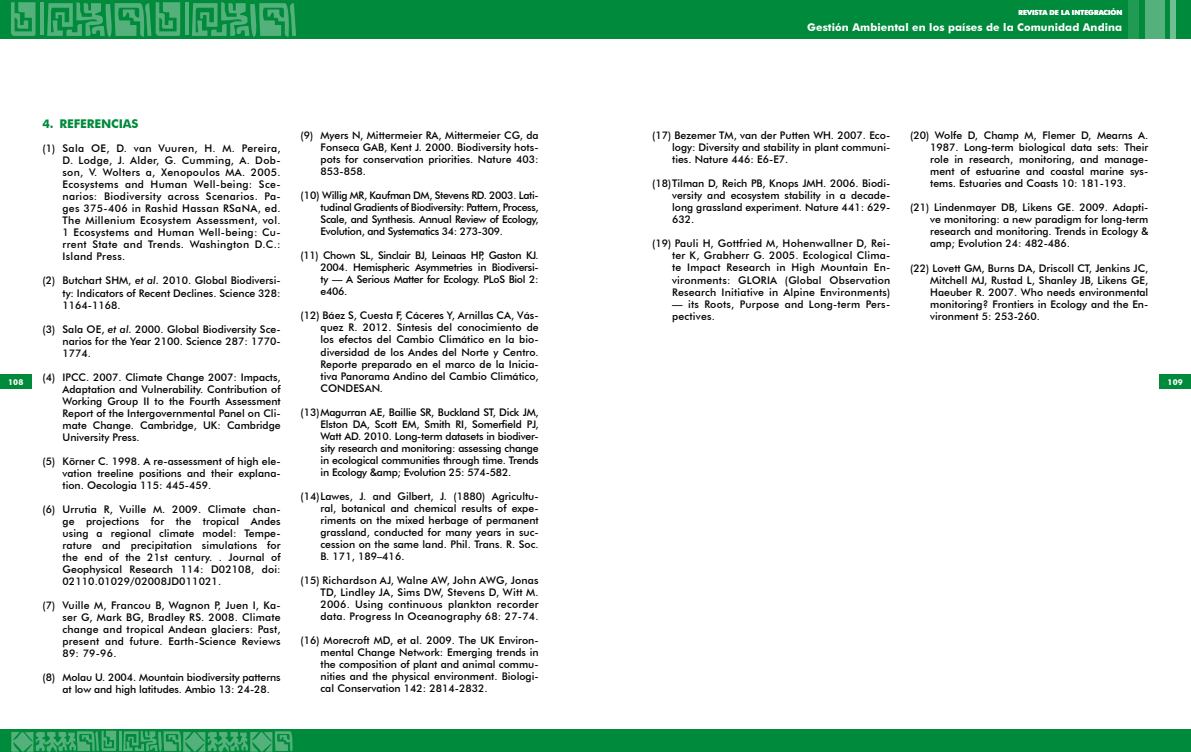
<style>
.page{position:relative;width:1191px;height:752px;background:#fff}
.page>*{position:absolute;margin:0;border:0;box-sizing:border-box;transform-origin:0 0}
.t1{font:700 12px "Futura BT";color:#008a3b}
.t2{font:700 10.6px "Futura BT";letter-spacing:.01em;color:#fff}
.t3{font:500 10.5px/12px "Futura BT";color:#000;text-align:justify}
.t4{font:500 10.5px/12px "Futura BT";letter-spacing:.02em;color:#000}
.t5{font:700 8px "Futura BT";letter-spacing:.01em;color:#fff}
.t6{font:700 7px "Futura BT";color:#fff}
.s1{font-style:italic}
</style>
<div class="page">
<div style="left:0;top:0;width:1191px;height:39px;background:#008a3b"></div>
<div style="left:1128px;top:0;width:10px;height:39px;background:#219a54"></div>
<div style="left:1145px;top:0;width:20px;height:39px;background:#54b17c"></div>
<div style="left:1170px;top:0;width:5px;height:39px;background:#70be91"></div>
<div style="left:0;top:729px;width:1191px;height:22px;background:#008a3b"></div>
<div style="left:1159px;top:374px;width:32px;height:14px;background:#008a3b"></div>
<div style="left:0;top:374px;width:31px;height:14px;background:#008a3b"></div>
<svg style="left:11px;top:2px;width:25px;height:34px"></svg>
<hr style="left:40px;top:2px;width:4px;height:33px;background:#54b17c">
<svg style="left:47px;top:2px;width:133px;height:35px"></svg>
<hr style="left:185px;top:2px;width:3px;height:33px;background:#54b17c">
<svg style="left:192px;top:2px;width:104px;height:35px"></svg>
<svg style="left:11px;top:730px;width:105px;height:21px"></svg>
<hr style="left:119px;top:730px;width:2px;height:20px;background:#54b17c">
<svg style="left:123px;top:730px;width:170px;height:21px"></svg>
<p class="t6" style="left:1018px;top:8px;width:105px">REVISTA DE LA INTEGRACIÓN</p>
<p class="t2" style="left:807px;top:21px;width:316px">Gestión Ambiental en los países de la Comunidad Andina</p>
<p class="t1" style="left:43px;top:117px;width:33px">4. Referencias</p>
<p class="t3" style="left:63px;top:142px;width:220px;text-indent:-20px">(1) Sala OE, D. van Vuuren, H. M. Pereira, D. Lodge, J. Alder, G. Cumming, A. Dob&shy;son, V. Wolters a, Xenopoulos MA. 2005.<br>Ecosystems and Human Well-being: Sce&shy;narios: Biodiversity across Scenarios. Pa&shy;ges 375-406 in Rashid Hassan RSaNA, ed.<br>The Millenium Ecosystem Assessment, vol.<br>1 Ecosystems and Human Well-being: Cu&shy;rrent State and Trends. Washington D.C.:<br>Island Press.</p>
<p class="t3" style="left:63px;top:274px;width:220px;text-indent:-20px">(2) Butchart SHM, <span class="s1">et al.</span> 2010. Global Biodiversi&shy;ty: Indicators of Recent Declines. Science 328:<br>1164-1168.</p>
<p class="t3" style="left:63px;top:322px;width:220px;text-indent:-20px">(3) Sala OE, <span class="s1">et al.</span> 2000. Global Biodiversity Sce&shy;narios for the Year 2100. Science 287: 1770- 1774.</p>
<p class="t3" style="left:63px;top:370px;width:220px;text-indent:-20px">(4) IPCC. 2007. Climate Change 2007: Impacts, Adaptation and Vulnerability. Contribution of Working Group II to the Fourth Assessment Report of the Intergovernmental Panel on Cli&shy;mate Change. Cambridge, UK: Cambridge University Press.</p>
<p class="t3" style="left:63px;top:454px;width:220px;text-indent:-20px">(5) Körner C. 1998. A re-assessment of high ele&shy;vation treeline positions and their explana&shy;tion. Oecologia 115: 445-459.</p>
<p class="t3" style="left:63px;top:502px;width:220px;text-indent:-20px">(6) Urrutia R, Vuille M. 2009. Climate chan&shy;ge projections for the tropical Andes using a regional climate model: Tempe&shy;rature and precipitation simulations for the end of the 21st century. . Journal of Geophysical Research 114: D02108, doi:<br>02110.01029/02008JD011021.</p>
<p class="t3" style="left:63px;top:598px;width:220px;text-indent:-20px">(7) Vuille M, Francou B, Wagnon P, Juen I, Ka&shy;ser G, Mark BG, Bradley RS. 2008. Climate change and tropical Andean glaciers: Past, present and future. Earth-Science Reviews 89: 79-96.</p>
<p class="t3" style="left:62px;top:670px;width:220px;text-indent:-20px">(8) Molau U. 2004. Mountain biodiversity patterns at low and high latitudes. Ambio 13: 24-28.</p>
<p class="t3" style="left:930px;top:129px;width:220px;text-indent:-20px">(20) Wolfe D, Champ M, Flemer D, Mearns A.<br>1987. Long-term biological data sets: Their role in research, monitoring, and manage&shy;ment of estuarine and coastal marine sys&shy;tems. Estuaries and Coasts 10: 181-193.</p>
<p class="t3" style="left:930px;top:201px;width:220px;text-indent:-20px">(21) Lindenmayer DB, Likens GE. 2009. Adapti&shy;ve monitoring: a new paradigm for long-term research and monitoring. Trends in Ecology &amp; amp; Evolution 24: 482-486.</p>
<p class="t3" style="left:930px;top:261px;width:220px;text-indent:-20px">(22) Lovett GM, Burns DA, Driscoll CT, Jenkins JC, Mitchell MJ, Rustad L, Shanley JB, Likens GE, Haeuber R. 2007. Who needs environmental monitoring? Frontiers in Ecology and the En&shy;vironment 5: 253-260.</p>
<p class="t3" style="left:320px;top:129px;width:220px;text-indent:-20px">(9) Myers N, Mittermeier RA, Mittermeier CG, da Fonseca GAB, Kent J. 2000. Biodiversity hots&shy;pots for conservation priorities. Nature 403:<br>853-858.</p>
<p class="t3" style="left:320px;top:189px;width:220px;text-indent:-20px">(10) Willig MR, Kaufman DM, Stevens RD. 2003. Lati&shy;tudinal Gradients of Biodiversity: Pattern, Process, Scale, and Synthesis. Annual Review of Ecology, Evolution, and Systematics 34: 273-309.</p>
<p class="t3" style="left:320px;top:249px;width:220px;text-indent:-20px">(11) Chown SL, Sinclair BJ, Leinaas HP, Gaston KJ.<br>2004. Hemispheric Asymmetries in Biodiversi&shy;ty — A Serious Matter for Ecology. PLoS Biol 2: e406.</p>
<p class="t3" style="left:320px;top:309px;width:220px;text-indent:-20px">(12) Báez S, Cuesta F, Cáceres Y, Arnillas CA, Vás&shy;quez R. 2012. Síntesis del conocimiento de los efectos del Cambio Climático en la bio&shy;diversidad de los Andes del Norte y Centro.<br>Reporte preparado en el marco de la Inicia&shy;tiva Panorama Andino del Cambio Climático, CONDESAN.</p>
<p class="t3" style="left:320px;top:405px;width:220px;text-indent:-20px">(13)Magurran AE, Baillie SR, Buckland ST, Dick JM, Elston DA, Scott EM, Smith RI, Somerfield PJ, Watt AD. 2010. Long-term datasets in biodiver&shy;sity research and monitoring: assessing change in ecological communities through time. Trends in Ecology &amp;amp; Evolution 25: 574-582.</p>
<p class="t3" style="left:320px;top:489px;width:220px;text-indent:-20px">(14)Lawes, J. and Gilbert, J. (1880) Agricultu&shy;ral, botanical and chemical results of expe&shy;riments on the mixed herbage of permanent grassland, conducted for many years in suc&shy;cession on the same land. Phil. Trans. R. Soc.<br>B. 171, 189–416.</p>
<p class="t3" style="left:320px;top:573px;width:220px;text-indent:-20px">(15) Richardson AJ, Walne AW, John AWG, Jonas TD, Lindley JA, Sims DW, Stevens D, Witt M.<br>2006. Using continuous plankton recorder data. Progress In Oceanography 68: 27-74.</p>
<p class="t3" style="left:320px;top:633px;width:220px;text-indent:-20px">(16) Morecroft MD, et al. 2009. The UK Environ&shy;mental Change Network: Emerging trends in the composition of plant and animal commu&shy;nities and the physical environment. Biologi&shy;cal Conservation 142: 2814-2832.</p>
<p class="t3" style="left:672px;top:129px;width:220px;text-indent:-20px">(17) Bezemer TM, van der Putten WH. 2007. Eco&shy;logy: Diversity and stability in plant communi&shy;ties. Nature 446: E6-E7.</p>
<p class="t3" style="left:672px;top:177px;width:220px;text-indent:-20px">(18)Tilman D, Reich PB, Knops JMH. 2006. Biodi&shy;versity and ecosystem stability in a decade&shy;long grassland experiment. Nature 441: 629- 632.</p>
<p class="t3" style="left:672px;top:237px;width:220px;text-indent:-20px">(19) Pauli H, Gottfried M, Hohenwallner D, Rei&shy;ter K, Grabherr G. 2005. Ecological Clima&shy;te Impact Research in High Mountain En&shy;vironments: GLORIA (Global Observation Research Initiative in Alpine Environments)</p>
<p class="t4" style="left:672px;top:297px;width:220px">— its Roots, Purpose and Long-term Pers&shy;pectives.</p>
<p class="t5" style="left:8px;top:377px;width:17px">108</p>
<p class="t5" style="left:1167px;top:377px;width:17px">109</p>
</div>
